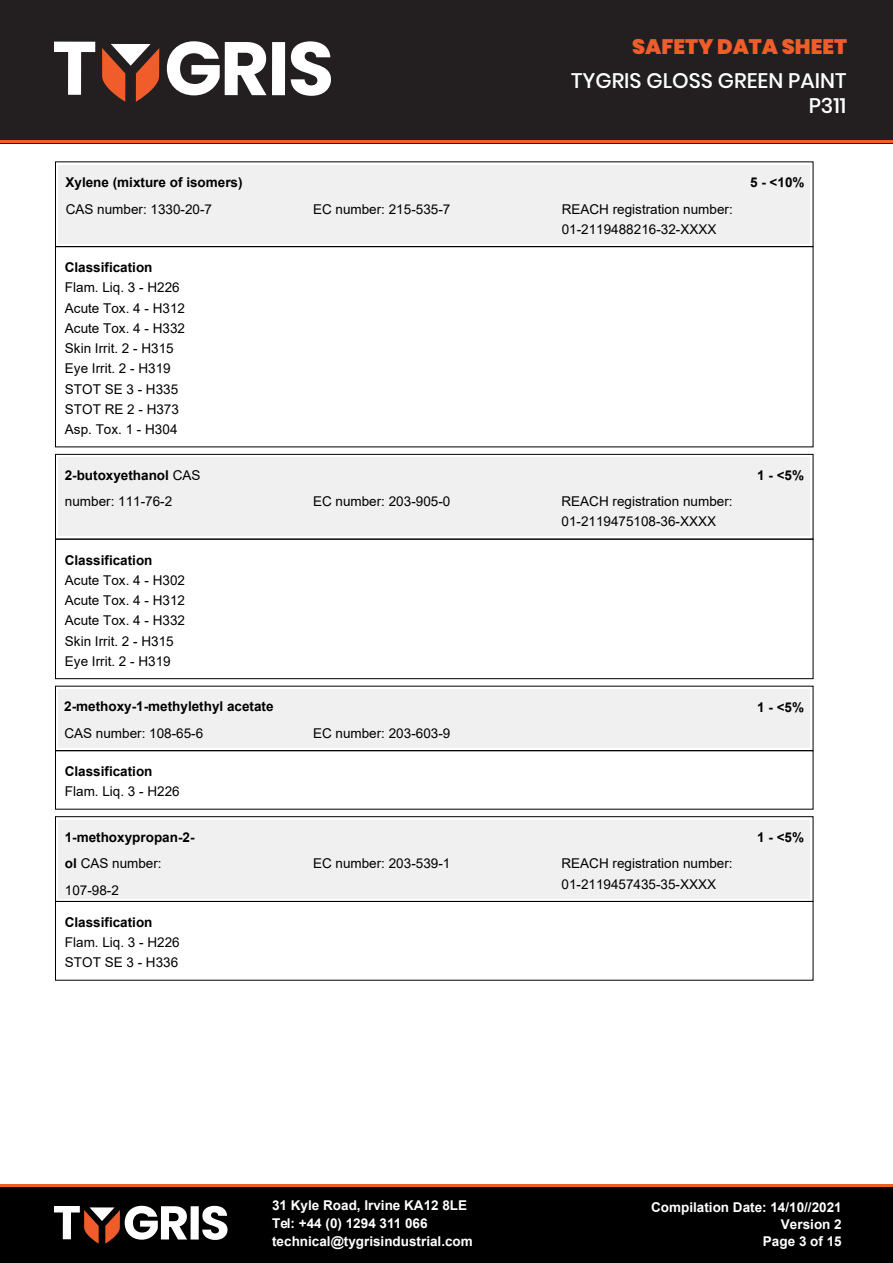
<style>
.page{position:relative;width:893px;height:1263px;background:#fff}
.page>*{position:absolute;margin:0;border:0;box-sizing:border-box;transform-origin:0 0}
.t1{font:500 21px/25.2px "Poppins";color:#fff;text-align:right}
.t2{font:900 21px "Poppins";color:#ef5d2a}
.t3{font:13.5px/20.2px "Arial";color:#000}
.t4{font:700 13.5px "Arial";color:#000}
.t5{font:700 13.5px/17px "Arial";color:#fff;text-align:right}
.s1{font-weight:400}
.s2{font-weight:700}
</style>
<div class="page">
<div style="left:0;top:1186px;width:893px;height:77px;background:#000001"></div>
<div style="left:0;top:0;width:893px;height:143px;background:#231f20"></div>
<hr style="left:0;top:140px;width:893px;height:3px;background:#ef5d2a">
<hr style="left:0;top:1184px;width:893px;height:2px;background:#ef5d2a">
<svg style="left:54px;top:42px;width:41px;height:53px"></svg>
<svg style="left:167px;top:41px;width:100px;height:54px"></svg>
<div style="left:272px;top:42px;width:13px;height:53px;background:#fff"></div>
<svg style="left:291px;top:41px;width:40px;height:55px"></svg>
<svg style="left:102px;top:44px;width:57px;height:58px"></svg>
<div style="left:191px;top:1206px;width:8px;height:33px;background:#fff"></div>
<svg style="left:202px;top:1206px;width:26px;height:34px"></svg>
<svg style="left:54px;top:1206px;width:133px;height:38px"></svg>
<div style="left:58px;top:165px;width:752px;height:79px;background:#f0f0f0"></div>
<div style="left:55px;top:246px;width:758px;height:201px;border:1px solid #000"></div>
<div style="left:58px;top:457px;width:752px;height:79px;background:#f0f0f0"></div>
<div style="left:55px;top:454px;width:758px;height:85px;border:1px solid #000"></div>
<div style="left:55px;top:539px;width:758px;height:140px;border:1px solid #000"></div>
<div style="left:58px;top:689px;width:752px;height:59px;background:#f0f0f0"></div>
<div style="left:55px;top:750px;width:758px;height:59px;border:1px solid #000"></div>
<div style="left:58px;top:820px;width:752px;height:78px;background:#f0f0f0"></div>
<div style="left:55px;top:816px;width:758px;height:86px;border:1px solid #000"></div>
<div style="left:55px;top:901px;width:758px;height:79px;border:1px solid #000"></div>
<p class="t4" style="left:66px;top:173px;width:179px">Xylene (mixture of isomers)</p>
<p class="t3" style="left:66px;top:199px;width:148px">CAS number: 1330-20-7</p>
<p class="t3" style="left:313px;top:199px;width:139px">EC number: 215-535-7</p>
<h1 class="t2" style="left:632px;top:34px;width:216px">SAFETY DATA SHEET</h1>
<h1 class="t1" style="left:571px;top:68px;width:277px">TYGRIS GLOSS GREEN PAINT<br>P311</h1>
<p class="t3" style="left:562px;top:199px;width:173px">REACH registration number:<br>01-2119488216-32-XXXX</p>
<p class="t4" style="left:750px;top:173px;width:56px">5 - &lt;10%</p>
<p class="t4" style="left:65px;top:258px;width:89px">Classification</p>
<p class="t3" style="left:65px;top:277px;width:122px">Flam. Liq. 3 - H226<br>Acute Tox. 4 - H312<br>Acute Tox. 4 - H332<br>Skin Irrit. 2 - H315<br>Eye Irrit. 2 - H319<br>STOT SE 3 - H335<br>STOT RE 2 - H373<br>Asp. Tox. 1 - H304</p>
<p class="t4" style="left:65px;top:466px;width:137px">2-butoxyethanol <span class="s1">CAS</span></p>
<p class="t4" style="left:757px;top:466px;width:48px">1 - &lt;5%</p>
<p class="t3" style="left:65px;top:491px;width:109px">number: 111-76-2</p>
<p class="t3" style="left:313px;top:491px;width:139px">EC number: 203-905-0</p>
<p class="t3" style="left:561px;top:491px;width:173px">REACH registration number:<br>01-2119475108-36-XXXX</p>
<p class="t4" style="left:65px;top:550px;width:89px">Classification</p>
<p class="t3" style="left:65px;top:570px;width:122px">Acute Tox. 4 - H302<br>Acute Tox. 4 - H312<br>Acute Tox. 4 - H332<br>Skin Irrit. 2 - H315<br>Eye Irrit. 2 - H319</p>
<p class="t4" style="left:64px;top:697px;width:211px">2-methoxy-1-methylethyl acetate</p>
<p class="t4" style="left:757px;top:697px;width:48px">1 - &lt;5%</p>
<p class="t3" style="left:64px;top:723px;width:140px">CAS number: 108-65-6</p>
<p class="t3" style="left:313px;top:723px;width:139px">EC number: 203-603-9</p>
<p class="t4" style="left:65px;top:762px;width:89px">Classification</p>
<p class="t3" style="left:65px;top:781px;width:116px">Flam. Liq. 3 - H226</p>
<p class="t4" style="left:65px;top:828px;width:131px">1-methoxypropan-2-</p>
<p class="t4" style="left:757px;top:828px;width:48px">1 - &lt;5%</p>
<p class="t3" style="left:65px;top:850px;width:98px;line-height:26.2px"><span class="s2">ol</span> CAS number:<br>107-98-2</p>
<p class="t3" style="left:313px;top:853px;width:139px">EC number: 203-539-1</p>
<p class="t3" style="left:561px;top:853px;width:173px">REACH registration number:<br>01-2119457435-35-XXXX</p>
<p class="t4" style="left:65px;top:913px;width:89px">Classification</p>
<p class="t3" style="left:65px;top:932px;width:116px">Flam. Liq. 3 - H226<br>STOT SE 3 - H336</p>
<p class="t5" style="left:272px;top:1196px;width:202px;line-height:18px;text-align:left">31 Kyle Road, Irvine KA12 8LE<br>Tel: +44 (0) 1294 311 066 technical@tygrisindustrial.com</p>
<p class="t5" style="left:651px;top:1199px;width:192px">Compilation Date: 14/10//2021<br>Version 2<br>Page 3 of 15</p>
</div>
